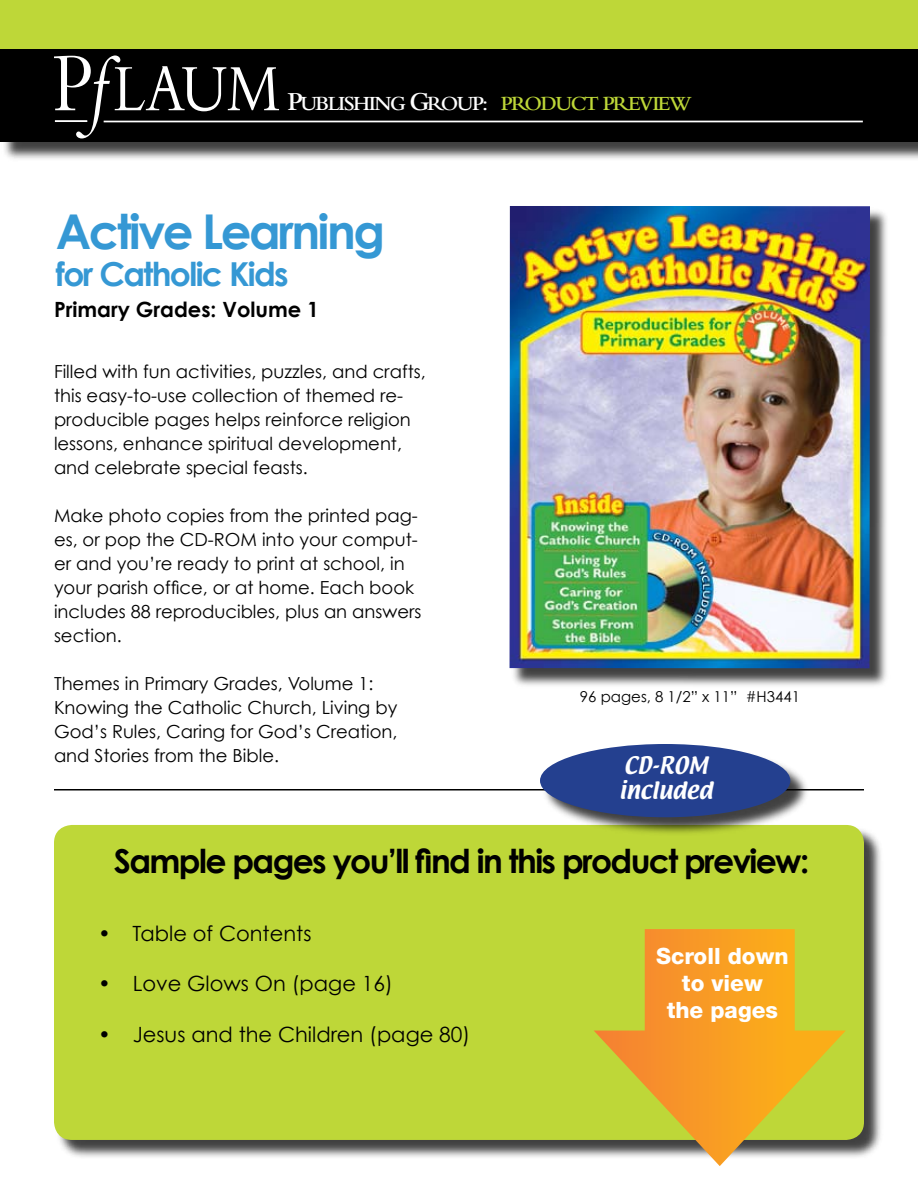
<style>
.page{position:relative;width:918px;height:1188px;background:#fff}
.page>*{position:absolute;margin:0;border:0;box-sizing:border-box;transform-origin:0 0}
.t1{font:700 48px "Century Gothic";letter-spacing:-.05em;color:#3598d4}
.t2{font:700 33px "Century Gothic";letter-spacing:-.05em;color:#000}
.t3{font:700 33px "Century Gothic";letter-spacing:-.05em;color:#3598d4}
.t4{font:800 22.5px/27px "Helvetica Neue";color:#fff;text-align:center}
.t5{font:21px "Century Gothic";color:#000}
.t6{font:600 21px "Bembo";letter-spacing:-.075em;color:#fff}
.t7{font:700 21px "Century Gothic";color:#000}
.t8{font:21px/25.2px "Textile";color:#fff}
.t9{font:18px/24px "Century Gothic";color:#000}
.t10{font:15px "Century Gothic";color:#000}
.s1{font-size:27px}
.s2{color:#bed738}
</style>
<div class="page">
<div style="left:0;top:0;width:918px;height:140px;background:#bed738"></div>
<div style="left:2px;top:50px;width:916px;height:112px;background:#000;opacity:.75"></div>
<div style="left:0;top:49px;width:918px;height:93px;background:#000"></div>
<hr style="left:104px;top:121px;width:759px;height:1px;background:#fff">
<svg style="left:54px;top:56px;width:225px;height:82px"></svg>
<div style="left:511px;top:207px;width:379px;height:482px;background:#000;opacity:.75"></div>
<img style="left:509px;top:206px;width:361px;height:463px">
<div style="left:56px;top:826px;width:828px;height:333px;background:#000;opacity:.75"></div>
<div style="left:54px;top:825px;width:810px;height:315px;background:#bed738;border-radius:18px"></div>
<hr style="left:54px;top:789px;width:810px;height:1px;background:#000">
<div style="left:645px;top:929px;width:150px;height:122px;background:linear-gradient(to right,#f68c2e,#fbaf18)"></div>
<svg style="left:594px;top:1031px;width:252px;height:135px"></svg>
<div style="left:542px;top:746px;width:267px;height:92px;background:#000;opacity:.75"></div>
<div style="left:540px;top:744px;width:250px;height:73px;background:#24408f;border-radius:50%"></div>
<p class="t6" style="left:287px;top:92px;width:406px"><span class="s1">P</span>UBLISHING <span class="s1">G</span>ROUP: <span class="s2">PRODUCT PREVIEW</span></p>
<h1 class="t1" style="left:56px;top:201px;width:331px">Active Learning</h1>
<h2 class="t3" style="left:56px;top:254px;width:234px">for Catholic Kids</h2>
<p class="t7" style="left:54px;top:296px;width:267px">Primary Grades: Volume 1</p>
<p class="t9" style="left:54px;top:359px;width:373px">Filled with fun activities, puzzles, and crafts, this easy-to-use collection of themed re&shy;producible pages helps reinforce religion lessons, enhance spiritual development, and celebrate special feasts.</p>
<p class="t9" style="left:54px;top:503px;width:369px">Make photo copies from the printed pag&shy;es, or pop the CD-ROM into your comput&shy;er and you’re ready to print at school, in your parish office, or at home. Each book includes 88 reproducibles, plus an answers section.</p>
<p class="t9" style="left:54px;top:671px;width:345px">Themes in Primary Grades, Volume 1:<br>Knowing the Catholic Church, Living by God’s Rules, Caring for God’s Creation, and Stories from the Bible.</p>
<p class="t10" style="left:580px;top:687px;width:222px">96 pages, 8 1/2” x 11” #H3441</p>
<p class="t8" style="left:619px;top:754px;width:95px">CD-ROM included</p>
<h2 class="t2" style="left:114px;top:840px;width:697px">Sample pages you’ll find in this product preview:</h2>
<p class="t5" style="left:98px;top:921px;width:215px">• Table of Contents</p>
<p class="t5" style="left:98px;top:971px;width:296px">• Love Glows On (page 16)</p>
<p class="t5" style="left:98px;top:1021px;width:374px">• Jesus and the Children (page 80)</p>
<p class="t4" style="left:656px;top:943px;width:134px">Scroll down to view<br>the pages</p>
</div>
